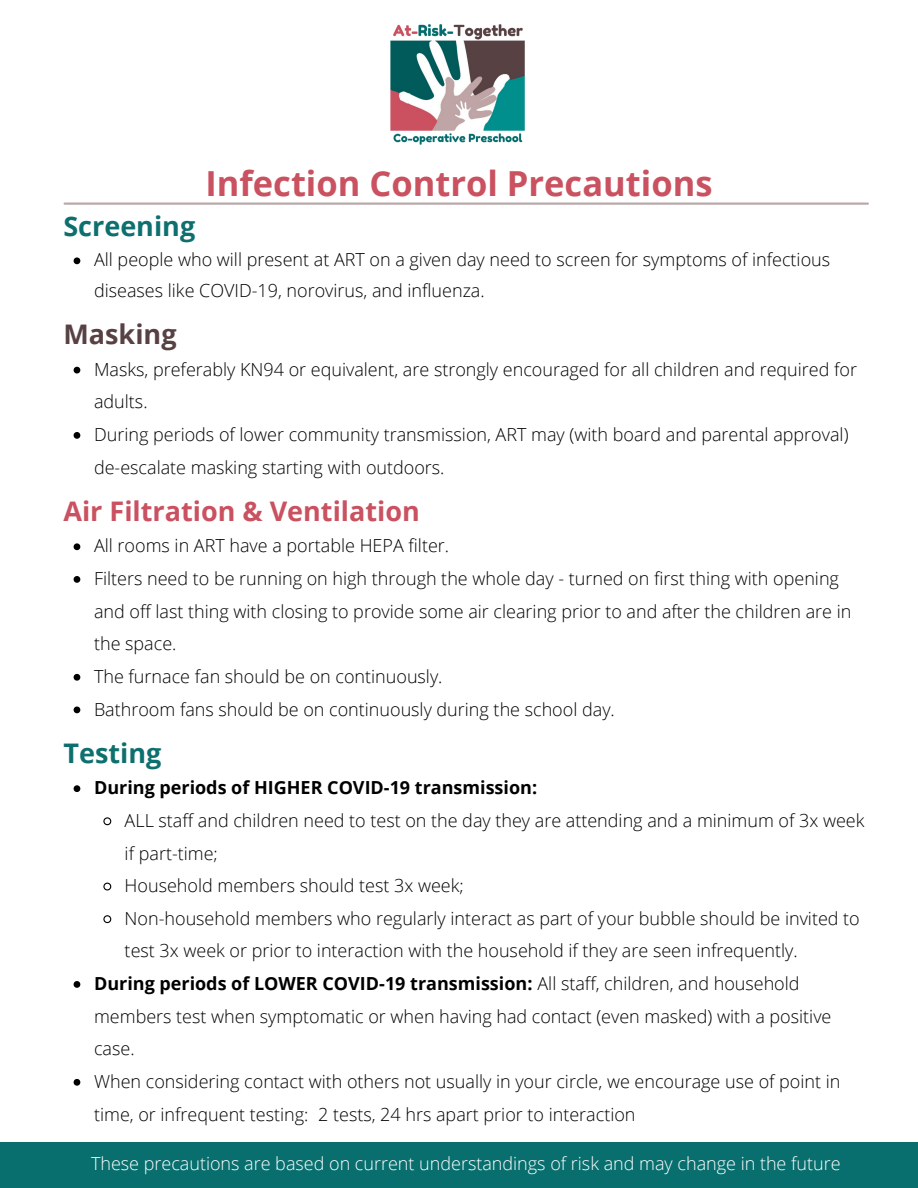
<style>
.page{position:relative;width:918px;height:1188px;background:#fff}
.page>*{position:absolute;margin:0;border:0;box-sizing:border-box;transform-origin:0 0}
.t1{font:700 34.5px "Open Sans";color:#ca5160}
.t2{font:700 27px "Open Sans";color:#ca5160}
.t3{font:700 27px "Open Sans";color:#0e6f6f}
.t4{font:700 27px "Open Sans";color:#574143}
.t5{font:300 18px/32.7px "Open Sans";color:#000}
.t6{font:700 18px "Open Sans";color:#000}
.t7{font:300 18px "Open Sans";color:#fff}
.s1{font-weight:300}
</style>
<div class="page">
<hr style="left:65px;top:202px;width:803px;height:3px;background:#b9a9aa">
<div style="left:0;top:1143px;width:918px;height:45px;background:#086f6e"></div>
<img style="left:390px;top:24px;width:135px;height:121px">
<svg style="left:74px;top:785px;width:6px;height:7px"></svg>
<svg style="left:103px;top:817px;width:9px;height:9px"></svg>
<svg style="left:103px;top:882px;width:9px;height:9px"></svg>
<svg style="left:103px;top:915px;width:9px;height:9px"></svg>
<svg style="left:74px;top:981px;width:6px;height:7px"></svg>
<svg style="left:74px;top:1079px;width:6px;height:7px"></svg>
<svg style="left:74px;top:257px;width:6px;height:7px"></svg>
<svg style="left:74px;top:367px;width:6px;height:7px"></svg>
<svg style="left:74px;top:432px;width:6px;height:7px"></svg>
<svg style="left:74px;top:543px;width:6px;height:7px"></svg>
<svg style="left:74px;top:576px;width:6px;height:7px"></svg>
<svg style="left:74px;top:674px;width:6px;height:7px"></svg>
<svg style="left:74px;top:707px;width:6px;height:6px"></svg>
<h2 class="t3" style="left:63px;top:207px;width:133px">Screening</h2>
<h1 class="t1" style="left:205px;top:159px;width:509px">Infection Control Precautions</h1>
<p class="t5" style="left:94px;top:244px;width:738px;line-height:30.3px">All people who will present at ART on a given day need to screen for symptoms of infectious diseases like COVID-19, norovirus, and influenza.</p>
<h2 class="t4" style="left:63px;top:315px;width:115px">Masking</h2>
<p class="t5" style="left:94px;top:352px;width:765px">Masks, preferably KN94 or equivalent, are strongly encouraged for all children and required for adults.<br>During periods of lower community transmission, ART may (with board and parental approval) de-escalate masking starting with outdoors.</p>
<h2 class="t2" style="left:63px;top:492px;width:358px">Air Filtration &amp; Ventilation</h2>
<p class="t5" style="left:94px;top:529px;width:759px">All rooms in ART have a portable HEPA filter.<br>Filters need to be running on high through the whole day - turned on first thing with opening and off last thing with closing to provide some air clearing prior to and after the children are in the space.<br>The furnace fan should be on continuously.<br>Bathroom fans should be on continuously during the school day.</p>
<h2 class="t3" style="left:63px;top:734px;width:99px">Testing</h2>
<p class="t6" style="left:94px;top:775px;width:445px">During periods of HIGHER COVID-19 transmission:</p>
<p class="t5" style="left:125px;top:804px;width:741px">ALL staff and children need to test on the day they are attending and a minimum of 3x week</p>
<p class="t5" style="left:125px;top:836px;width:95px">if part-time;</p>
<p class="t5" style="left:125px;top:869px;width:341px">Household members should test 3x week;</p>
<p class="t5" style="left:125px;top:901px;width:737px">Non-household members who regularly interact as part of your bubble should be invited to</p>
<p class="t5" style="left:125px;top:934px;width:675px">test 3x week or prior to interaction with the household if they are seen infrequently.</p>
<p class="t6" style="left:94px;top:971px;width:707px">During periods of LOWER COVID-19 transmission: <span class="s1">All staff, children, and household</span></p>
<p class="t5" style="left:94px;top:999px;width:739px">members test when symptomatic or when having had contact (even masked) with a positive</p>
<p class="t5" style="left:94px;top:1032px;width:42px">case.</p>
<p class="t5" style="left:94px;top:1065px;width:748px">When considering contact with others not usually in your circle, we encourage use of point in</p>
<p class="t5" style="left:94px;top:1097px;width:543px">time, or infrequent testing: 2 tests, 24 hrs apart prior to interaction</p>
<p class="t7" style="left:91px;top:1151px;width:751px">These precautions are based on current understandings of risk and may change in the future</p>
</div>
